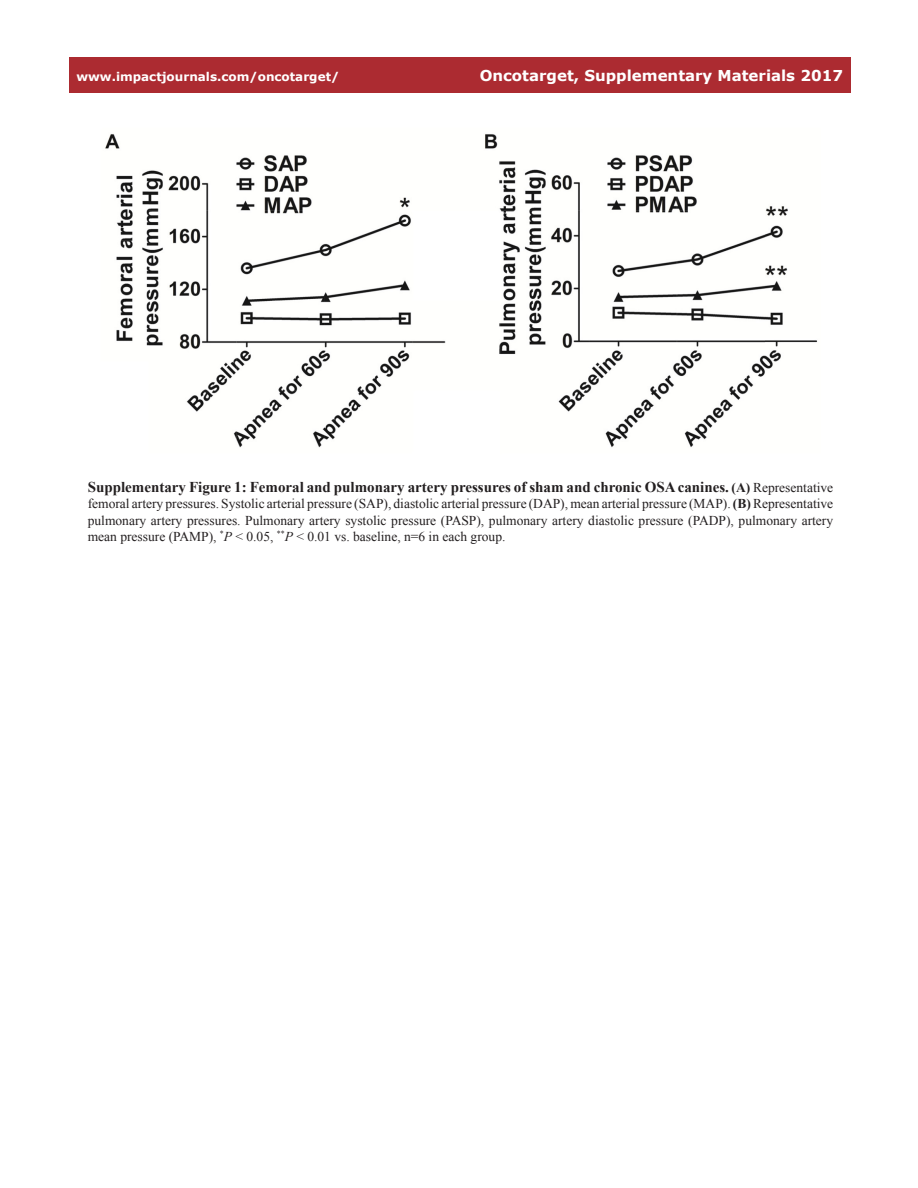
<style>
.page{position:relative;width:918px;height:1188px;background:#fff}
.page>*{position:absolute;margin:0;border:0;box-sizing:border-box;transform-origin:0 0}
.figuretext{font:700 15px "Times New Roman";color:#231f20}
.t1{font:700 15px "Verdana";color:#fff}
.figuretext-2{font:13.5px/16.2px "Times New Roman";color:#231f20;text-align:justify}
.t2{font:700 12px "Verdana";color:#fff}
.s1{font-size:13.5px}
.s2{font-weight:400;font-size:13.5px}
.s3{font-weight:700}
.s4{font-style:italic}
</style>
<div class="page">
<div style="left:69px;top:57px;width:781px;height:36px;background:#ac2b31"></div>
<img style="left:105px;top:134px;width:713px;height:314px">
<p class="t2" style="left:76px;top:68px;width:264px">www.impactjournals.com/oncotarget/</p>
<p class="t1" style="left:480px;top:65px;width:365px">Oncotarget, Supplementary Materials 2017</p>
<p class="figuretext" style="left:88px;top:477px;width:747px">Supplementary Figure 1: Femoral and pulmonary artery pressures of sham and chronic OSA canines. <span class="s1">(A)</span> <span class="s2">Representative</span></p>
<p class="figuretext-2" style="left:88px;top:496px;width:747px">femoral artery pressures. Systolic arterial pressure (SAP), diastolic arterial pressure (DAP), mean arterial pressure (MAP). <span class="s3">(B)</span> Representative pulmonary artery pressures. Pulmonary artery systolic pressure (PASP), pulmonary artery diastolic pressure (PADP), pulmonary artery mean pressure (PAMP), <sup>*</sup><span class="s4">P</span> &lt; 0.05, <sup>**</sup><span class="s4">P</span> &lt; 0.01 vs. baseline, n=6 in each group.</p>
</div>
